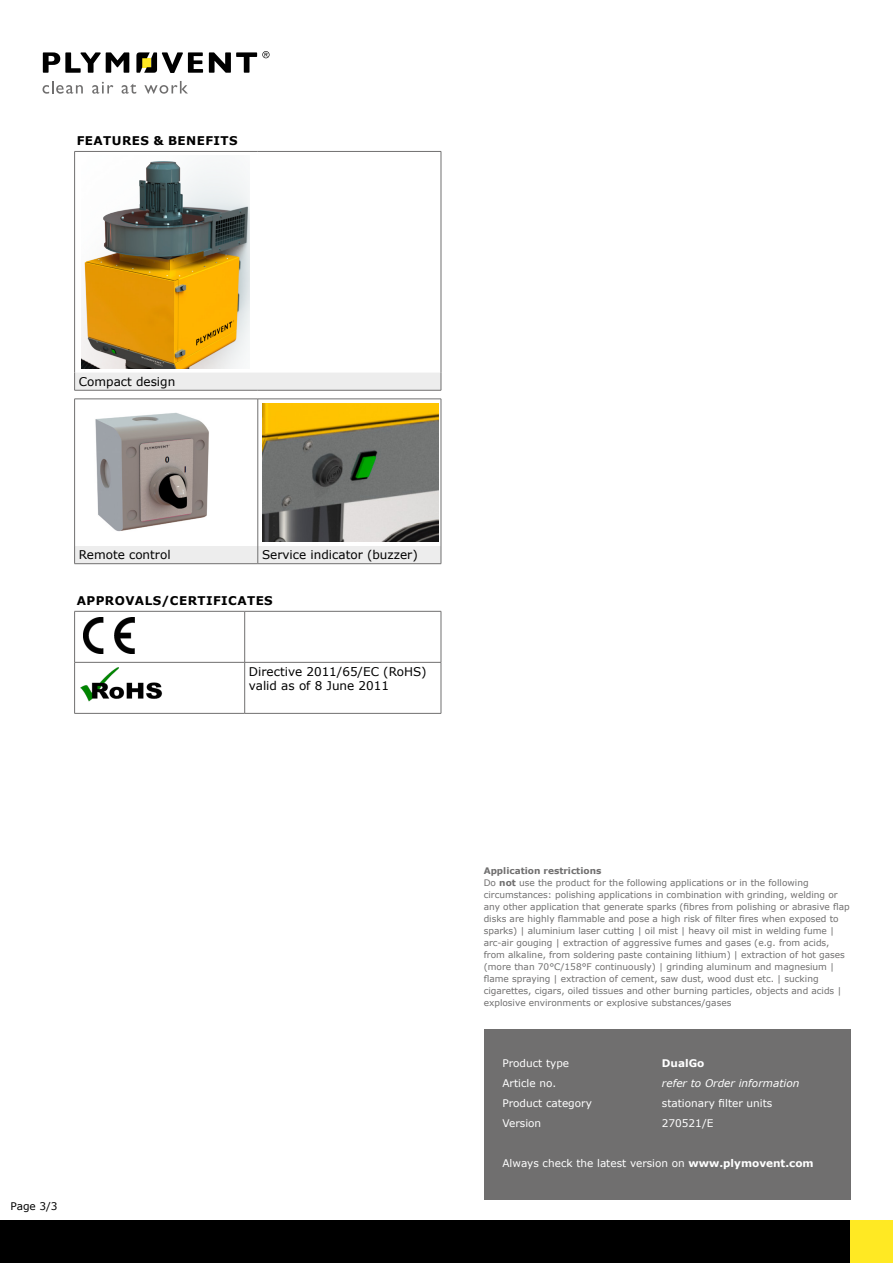
<style>
.page{position:relative;width:893px;height:1263px;background:#fff}
.page>*{position:absolute;margin:0;border:0;box-sizing:border-box;transform-origin:0 0}
.t1{font:12px/14.4px "Verdana";color:#000}
.t2{font:700 12px "Verdana";letter-spacing:.035em;color:#000}
.t3{font:10.5px "Verdana";color:#fff}
.t4{font:italic 10.5px "Verdana";color:#fff}
.t5{font:10.5px "Verdana";color:#000}
.t6{font:700 10.5px "Verdana";color:#fff}
.t7{font:9px/12px "Verdana";color:#706f6f}
.s1{font-weight:700}
</style>
<div class="page">
<div style="left:0;top:1220px;width:850px;height:43px;background:#000"></div>
<div style="left:850px;top:1220px;width:43px;height:43px;background:#ffe923"></div>
<svg style="left:43px;top:52px;width:86px;height:21px"></svg>
<svg style="left:209px;top:51px;width:60px;height:22px"></svg>
<svg style="left:136px;top:52px;width:67px;height:21px"></svg>
<svg style="left:43px;top:81px;width:40px;height:13px"></svg>
<svg style="left:92px;top:82px;width:21px;height:12px"></svg>
<svg style="left:122px;top:84px;width:14px;height:10px"></svg>
<svg style="left:144px;top:81px;width:44px;height:13px"></svg>
<svg style="left:75px;top:373px;width:366px;height:190px;fill:#ededed"></svg>
<svg style="left:75px;top:400px;width:366px;height:146px"></svg>
<hr style="left:74px;top:151px;width:184px;height:1px;background:#706f6f">
<hr style="left:74px;top:152px;width:1px;height:221px;background:#706f6f">
<hr style="left:258px;top:151px;width:183px;height:1px;background:#706f6f">
<hr style="left:441px;top:152px;width:1px;height:221px;background:#706f6f">
<svg style="left:74px;top:373px;width:1px;height:17px"></svg>
<svg style="left:441px;top:373px;width:1px;height:17px"></svg>
<hr style="left:74px;top:390px;width:184px;height:1px;background:#706f6f">
<hr style="left:258px;top:390px;width:183px;height:1px;background:#706f6f">
<hr style="left:74px;top:399px;width:184px;height:1px;background:#706f6f">
<hr style="left:74px;top:399px;width:1px;height:147px;background:#706f6f">
<hr style="left:258px;top:399px;width:183px;height:1px;background:#706f6f">
<hr style="left:258px;top:399px;width:1px;height:147px;background:#706f6f">
<hr style="left:441px;top:399px;width:1px;height:147px;background:#706f6f">
<svg style="left:74px;top:546px;width:1px;height:17px"></svg>
<svg style="left:258px;top:546px;width:1px;height:17px"></svg>
<svg style="left:441px;top:546px;width:1px;height:17px"></svg>
<hr style="left:74px;top:563px;width:184px;height:1px;background:#706f6f">
<hr style="left:258px;top:563px;width:183px;height:1px;background:#706f6f">
<img style="left:81px;top:161px;width:169px;height:207px">
<img style="left:79px;top:403px;width:158px;height:139px">
<img style="left:262px;top:403px;width:176px;height:139px">
<svg style="left:75px;top:612px;width:366px;height:101px"></svg>
<hr style="left:74px;top:611px;width:1px;height:51px;background:#706f6f">
<hr style="left:74px;top:611px;width:171px;height:1px;background:#706f6f">
<hr style="left:245px;top:611px;width:196px;height:1px;background:#706f6f">
<hr style="left:244px;top:611px;width:1px;height:51px;background:#706f6f">
<hr style="left:441px;top:611px;width:1px;height:51px;background:#706f6f">
<hr style="left:74px;top:662px;width:1px;height:51px;background:#706f6f">
<hr style="left:74px;top:662px;width:171px;height:1px;background:#706f6f">
<hr style="left:245px;top:662px;width:196px;height:1px;background:#706f6f">
<hr style="left:244px;top:662px;width:1px;height:51px;background:#706f6f">
<hr style="left:441px;top:662px;width:1px;height:51px;background:#706f6f">
<hr style="left:74px;top:713px;width:171px;height:1px;background:#706f6f">
<hr style="left:245px;top:713px;width:196px;height:1px;background:#706f6f">
<img style="left:83px;top:617px;width:51px;height:36px">
<img style="left:79px;top:667px;width:85px;height:37px">
<div style="left:484px;top:1029px;width:366px;height:170px;background:#706f6f"></div>
<h1 class="t2" style="left:77px;top:132px;width:162px">FEATURES &amp; BENEFITS</h1>
<h1 class="t1" style="left:79px;top:374px;width:98px">Compact design</h1>
<h1 class="t1" style="left:79px;top:548px;width:93px">Remote control</h1>
<h1 class="t1" style="left:262px;top:548px;width:157px">Service indicator (buzzer)</h1>
<h1 class="t2" style="left:77px;top:592px;width:198px">APPROVALS/CERTIFICATES</h1>
<h1 class="t1" style="left:249px;top:664px;width:179px">Directive 2011/65/EC (RoHS) valid as of 8 June 2011</h1>
<p class="t5" style="left:11px;top:1199px;width:49px">Page 3/3</p>
<p class="t7" style="left:484px;top:864px;width:368px"><span class="s1">Application restrictions<br></span>Do <span class="s1">not</span> use the product for the following applications or in the following circumstances: polishing applications in combination with grinding, welding or any other application that generate sparks (fibres from polishing or abrasive flap disks are highly flammable and pose a high risk of filter fires when exposed to sparks) | aluminium laser cutting | oil mist | heavy oil mist in welding fume | arc-air gouging | extraction of aggressive fumes and gases (e.g. from acids, from alkaline, from soldering paste containing lithium) | extraction of hot gases (more than 70°C/158°F continuously) | grinding aluminum and magnesium | flame spraying | extraction of cement, saw dust, wood dust etc. | sucking cigarettes, cigars, oiled tissues and other burning particles, objects and acids | explosive environments or explosive substances/gases</p>
<p class="t3" style="left:502px;top:1055px;width:68px">Product type</p>
<p class="t6" style="left:662px;top:1055px;width:44px">DualGo</p>
<p class="t3" style="left:502px;top:1076px;width:55px">Article no.</p>
<p class="t4" style="left:662px;top:1076px;width:139px">refer to Order information</p>
<p class="t3" style="left:502px;top:1096px;width:91px">Product category</p>
<p class="t3" style="left:662px;top:1096px;width:112px">stationary filter units</p>
<p class="t3" style="left:502px;top:1116px;width:40px">Version</p>
<p class="t3" style="left:662px;top:1116px;width:53px">270521/E</p>
<p class="t3" style="left:502px;top:1156px;width:313px">Always check the latest version on <span class="s1">www.plymovent.com</span></p>
</div>
